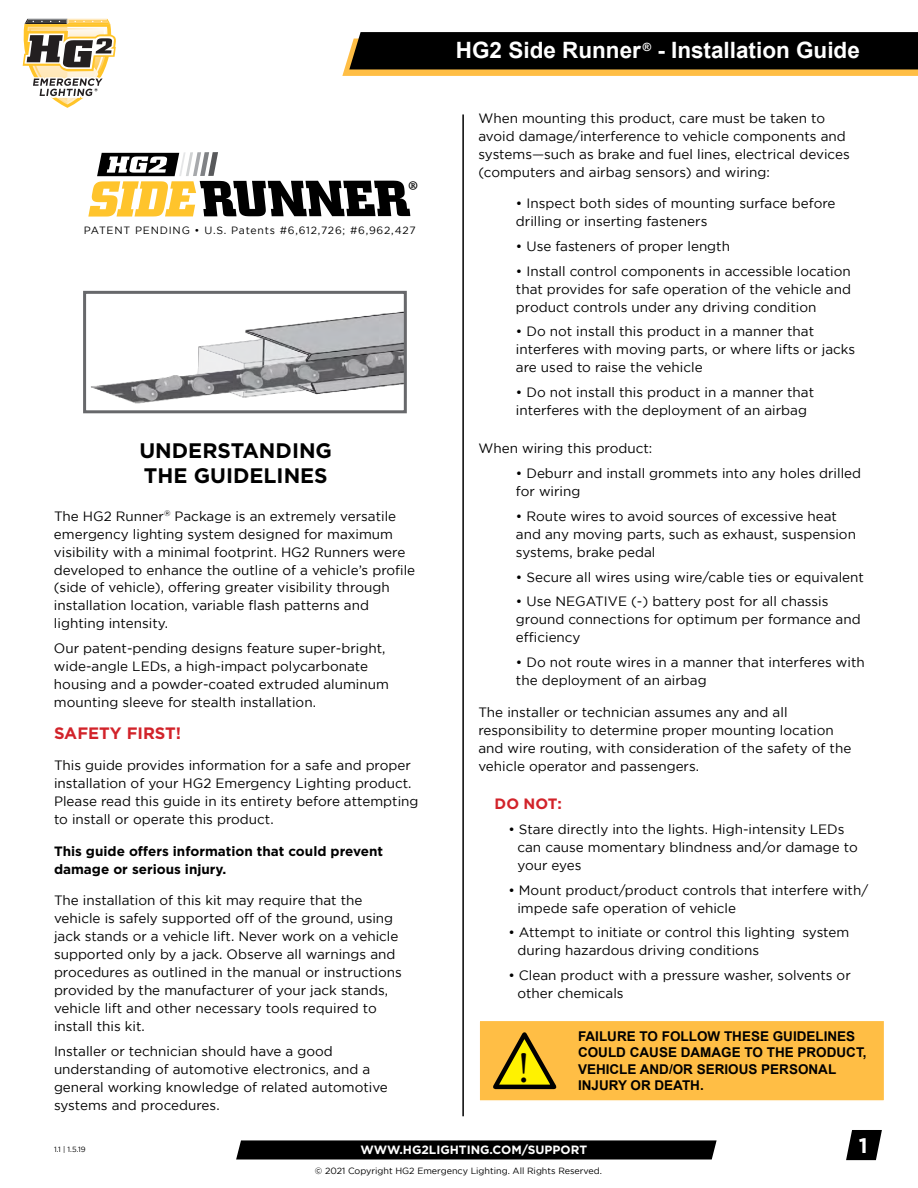
<style>
.page{position:relative;width:918px;height:1188px;background:#fff}
.page>*{position:absolute;margin:0;border:0;box-sizing:border-box;transform-origin:0 0}
.t1{font:43.5px "Minion Pro";color:#000}
.t2{font:33px "Minion Pro";color:#000}
.t3{font:700 22.5px "Arial";color:#fff}
.t4{font:700 21px/25.2px "Gotham";color:#000}
.t5{font:700 21px "Gotham";color:#fff}
.t6{font:700 16.5px "Gotham";color:#d2232a}
.t7{font:700 15px "Gotham";color:#d2232a}
.t8{font:13.5px/18px "Gotham";color:#000}
.t9{font:700 13.5px/16.2px "Arial";color:#000}
.t10{font:700 13.5px/18px "Gotham";color:#000}
.t11{font:700 12px "Gotham";color:#fff}
.t12{font:10.5px "Gotham";letter-spacing:.075em;color:#000}
.t13{font:9px "Gotham";color:#000}
.t14{font:7.5px "Gotham";color:#000}
</style>
<div class="page">
<img style="left:91px;top:311px;width:312px;height:93px">
<svg style="left:236px;top:1140px;width:481px;height:20px;background:#0e0e0e"></svg>
<hr style="left:462px;top:114px;width:2px;height:1002px;background:#000">
<div style="left:478px;top:1020px;width:407px;height:82px;background:#ffbe45;border:2px solid #fff"></div>
<svg style="left:342px;top:32px;width:576px;height:44px;background:#2c220f"></svg>
<div style="left:83px;top:291px;width:324px;height:122px;border:3px solid #67686b"></div>
<svg style="left:493px;top:1032px;width:64px;height:58px"></svg>
<svg style="left:846px;top:1130px;width:36px;height:30px"></svg>
<svg style="left:88px;top:152px;width:322px;height:65px"></svg>
<svg style="left:22px;top:19px;width:94px;height:89px"></svg>
<h2 class="t2" style="left:408px;top:171px;width:12px">®</h2>
<p class="t12" style="left:84px;top:225px;width:333px">PATENT PENDING • U.S. Patents #6,612,726; #6,962,427</p>
<h3 class="t4" style="left:139px;top:437px;width:194px">UNDERSTANDING<br>THE GUIDELINES</h3>
<p class="t8" style="left:54px;top:507px;width:363px">The HG2 Runner<sup>®</sup> Package is an extremely versatile emergency lighting system designed for maximum visibility with a minimal footprint. HG2 Runners were developed to enhance the outline of a vehicle’s profile (side of vehicle), offering greater visibility through installation location, variable flash patterns and lighting intensity.</p>
<p class="t8" style="left:54px;top:639px;width:336px">Our patent-pending designs feature super-bright, wide-angle LEDs, a high-impact polycarbonate housing and a powder-coated extruded aluminum mounting sleeve for stealth installation.</p>
<p class="t6" style="left:54px;top:722px;width:129px">SAFETY FIRST!</p>
<p class="t8" style="left:54px;top:756px;width:366px">This guide provides information for a safe and proper installation of your HG2 Emergency Lighting product.<br>Please read this guide in its entirety before attempting to install or operate this product.</p>
<p class="t10" style="left:54px;top:842px;width:331px">This guide offers information that could prevent damage or serious injury.</p>
<p class="t8" style="left:54px;top:891px;width:349px">The installation of this kit may require that the vehicle is safely supported off of the ground, using jack stands or a vehicle lift. Never work on a vehicle supported only by a jack. Observe all warnings and procedures as outlined in the manual or instructions provided by the manufacturer of your jack stands, vehicle lift and other necessary tools required to install this kit.</p>
<p class="t8" style="left:54px;top:1042px;width:335px">Installer or technician should have a good understanding of automotive electronics, and a general working knowledge of related automotive systems and procedures.</p>
<h3 class="t3" style="left:456px;top:35px;width:405px">HG2 Side Runner <sup>®</sup> - Installation Guide</h3>
<p class="t8" style="left:478px;top:109px;width:373px">When mounting this product, care must be taken to avoid damage/interference to vehicle components and systems—such as brake and fuel lines, electrical devices (computers and airbag sensors) and wiring:</p>
<p class="t8" style="left:516px;top:194px;width:321px">• Inspect both sides of mounting surface before drilling or inserting fasteners</p>
<p class="t8" style="left:516px;top:237px;width:216px">• Use fasteners of proper length</p>
<p class="t8" style="left:516px;top:262px;width:337px;text-align:justify">• Install control components in accessible location that provides for safe operation of the vehicle and product controls under any driving condition</p>
<p class="t8" style="left:516px;top:322px;width:341px">• Do not install this product in a manner that interferes with moving parts, or where lifts or jacks are used to raise the vehicle</p>
<p class="t8" style="left:516px;top:383px;width:300px">• Do not install this product in a manner that interferes with the deployment of an airbag</p>
<p class="t8" style="left:478px;top:439px;width:175px">When wiring this product:</p>
<p class="t8" style="left:516px;top:464px;width:347px">• Deburr and install grommets into any holes drilled for wiring</p>
<p class="t8" style="left:516px;top:507px;width:342px">• Route wires to avoid sources of excessive heat and any moving parts, such as exhaust, suspension systems, brake pedal</p>
<p class="t8" style="left:516px;top:568px;width:350px">• Secure all wires using wire/cable ties or equivalent</p>
<p class="t8" style="left:516px;top:592px;width:346px">• Use NEGATIVE (-) battery post for all chassis ground connections for optimum per formance and efficiency</p>
<p class="t8" style="left:516px;top:653px;width:350px">• Do not route wires in a manner that interferes with the deployment of an airbag</p>
<p class="t8" style="left:478px;top:703px;width:374px">The installer or technician assumes any and all responsibility to determine proper mounting location and wire routing, with consideration of the safety of the vehicle operator and passengers.</p>
<p class="t7" style="left:495px;top:794px;width:69px">DO NOT:</p>
<p class="t8" style="left:517px;top:820px;width:342px;text-indent:-9px">• Stare directly into the lights. High-intensity LEDs can cause momentary blindness and/or damage to your eyes</p>
<p class="t8" style="left:517px;top:881px;width:352px;text-indent:-9px">• Mount product/product controls that interfere with/ impede safe operation of vehicle</p>
<p class="t8" style="left:517px;top:923px;width:333px;text-indent:-9px">• Attempt to initiate or control this lighting system during hazardous driving conditions</p>
<p class="t8" style="left:517px;top:966px;width:335px;text-indent:-9px">• Clean product with a pressure washer, solvents or other chemicals</p>
<h1 class="t1" style="left:518px;top:1039px;width:14px">!</h1>
<p class="t9" style="left:578px;top:1029px;width:290px">FAILURE TO FOLLOW THESE GUIDELINES<br>COULD CAUSE DAMAGE TO THE PRODUCT,<br>VEHICLE AND/OR SERIOUS PERSONAL<br>INJURY OR DEATH.</p>
<p class="t14" style="left:54px;top:1146px;width:33px">1.1 | 1.5.19</p>
<p class="t11" style="left:361px;top:1142px;width:228px">WWW.HG2LIGHTING.COM/SUPPORT</p>
<p class="t13" style="left:315px;top:1166px;width:289px">© 2021 Copyright HG2 Emergency Lighting. All Rights Reserved.</p>
<h3 class="t5" style="left:859px;top:1132px;width:10px">1</h3>
</div>
